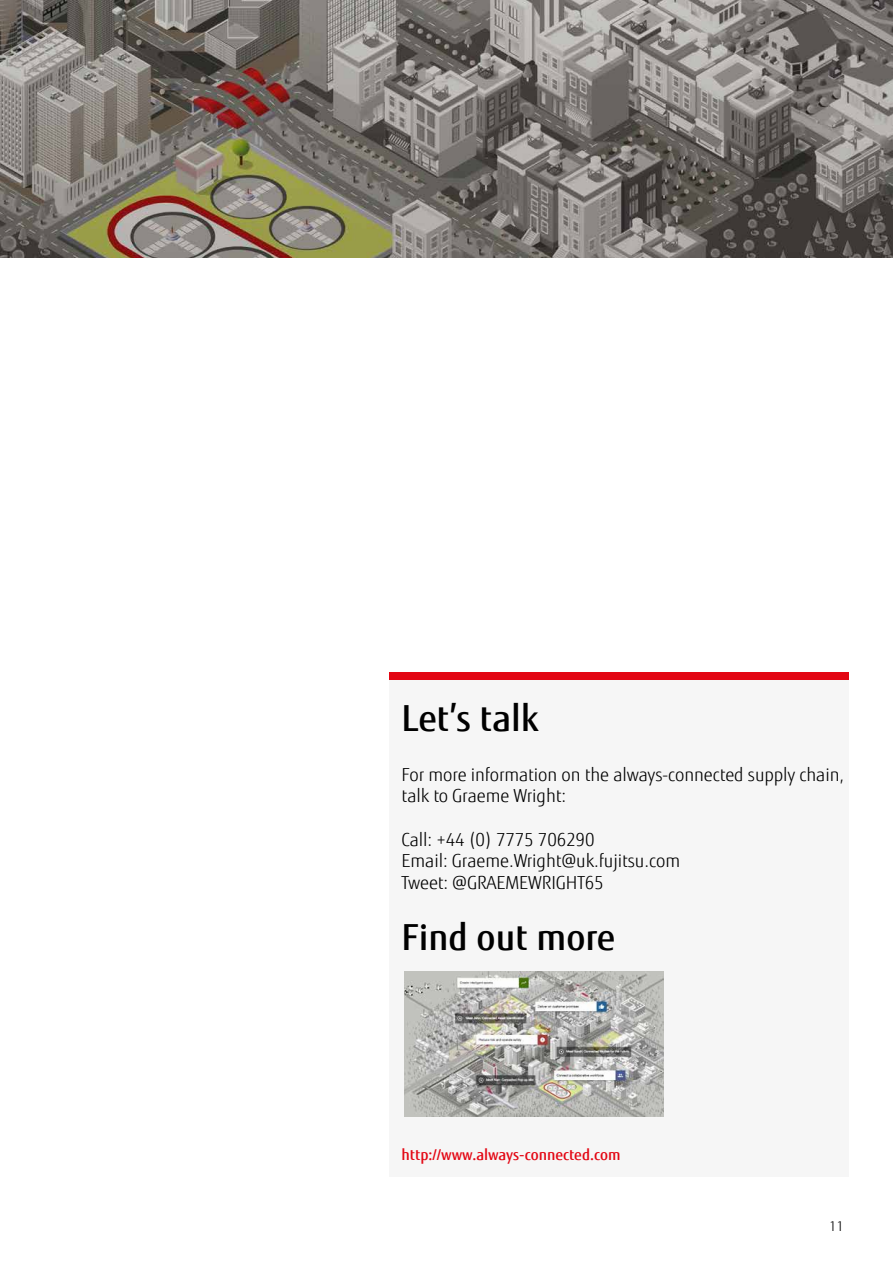
<style>
.page{position:relative;width:893px;height:1263px;background:#fff}
.page>*{position:absolute;margin:0;border:0;box-sizing:border-box;transform-origin:0 0}
.t1{font:500 36px "Fujitsu Sans";color:#000}
.t2{font:300 18px/21.6px "Fujitsu Sans";letter-spacing:-.005em;color:#000}
.t3{font:500 15px "Fujitsu Sans";color:#e30613}
.t4{font:300 13.5px "Fujitsu Sans";color:#000}
</style>
<div class="page">
<div style="left:389px;top:680px;width:459px;height:497px;background:#f6f6f6"></div>
<img style="left:0;top:0;width:893px;height:258px">
<div style="left:389px;top:673px;width:459px;height:7px;background:#e30613"></div>
<img style="left:405px;top:971px;width:258px;height:146px">
<h1 class="t1" style="left:402px;top:695px;width:138px">Let’s talk</h1>
<p class="t2" style="left:402px;top:764px;width:444px">For more information on the always-connected supply chain, talk to Graeme Wright:</p>
<p class="t2" style="left:402px;top:829px;width:280px">Call: +44 (0) 7775 706290<br>Email: Graeme.Wright@uk.fujitsu.com<br>Tweet: @GRAEMEWRIGHT65</p>
<h1 class="t1" style="left:402px;top:914px;width:215px">Find out more</h1>
<p class="t3" style="left:402px;top:1145px;width:220px">http://www.always-connected.com</p>
<p class="t4" style="left:829px;top:1218px;width:16px">11</p>
</div>
